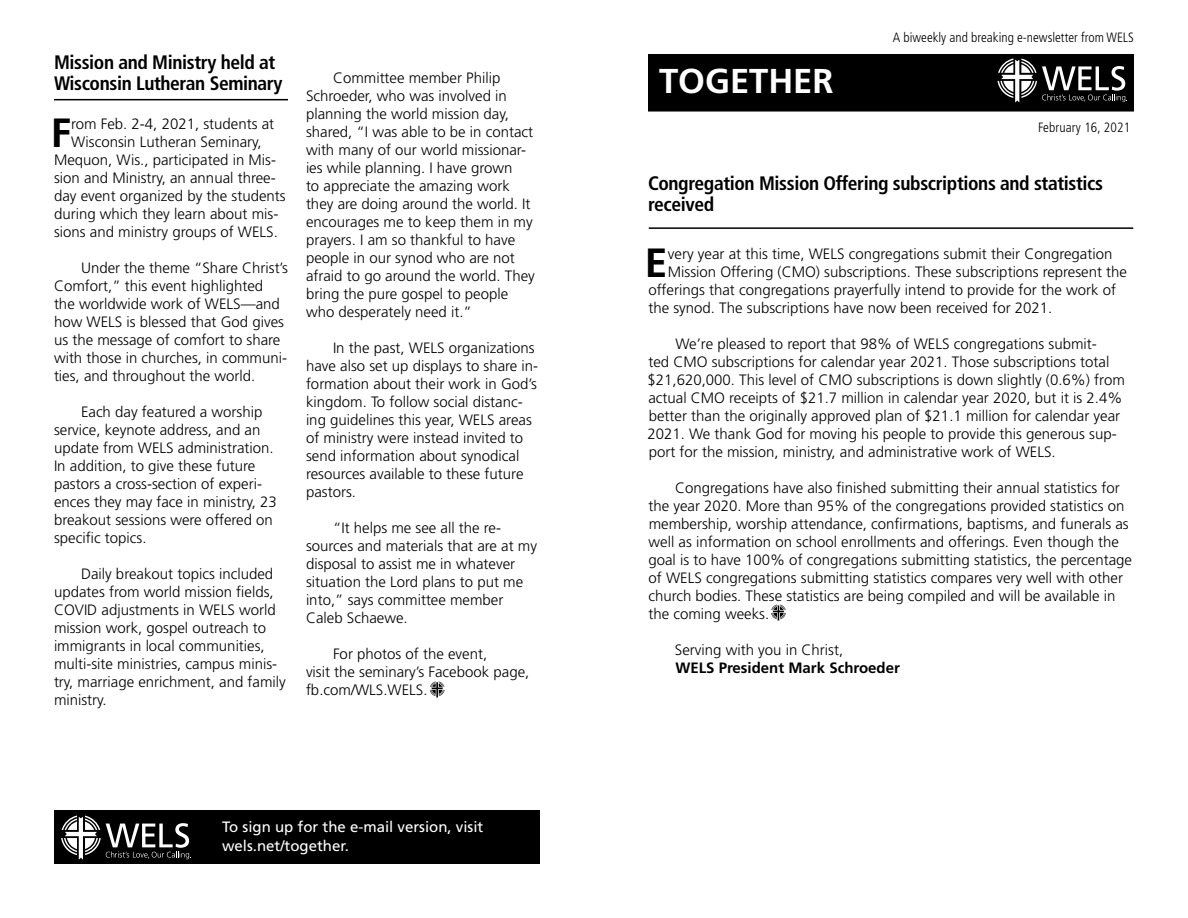
<style>
.page{position:relative;width:1188px;height:918px;background:#fff}
.page>*{position:absolute;margin:0;border:0;box-sizing:border-box;transform-origin:0 0}
.t1{font:700 40.8px "Frutiger LT Std";color:#000}
.t2{font:700 34.5px "Frutiger LT Std";color:#fff}
.t3{font:700 condensed 19.5px/21px "Frutiger LT Std";letter-spacing:-.02em;color:#000}
.t4{font:300 15px/18px "Frutiger LT Std";color:#000}
.t5{font:15px/18.8px "Frutiger LT Std";color:#fff}
.t6{font:700 15px "Frutiger LT Std";color:#000}
.t7{font:300 condensed 13.5px "Frutiger LT Std";color:#000}
</style>
<div class="page">
<div style="left:649px;top:55px;width:484px;height:56px;background:#000"></div>
<div style="left:648px;top:54px;width:486px;height:58px;border:2px solid #000"></div>
<svg style="left:998px;top:59px;width:129px;height:44px"></svg>
<hr style="left:649px;top:227px;width:484px;height:2px;background:#000">
<div style="left:55px;top:811px;width:484px;height:52px;background:#000"></div>
<div style="left:54px;top:810px;width:486px;height:54px;border:2px solid #000"></div>
<svg style="left:61px;top:816px;width:130px;height:44px"></svg>
<svg style="left:771px;top:605px;width:15px;height:16px"></svg>
<hr style="left:54px;top:99px;width:234px;height:1px;background:#000">
<svg style="left:430px;top:681px;width:15px;height:17px"></svg>
<h3 class="t3" style="left:54px;top:51px;width:230px">Mission and Ministry held at<br>Wisconsin Lutheran Seminary</h3>
<h1 class="t1" style="left:51px;top:108px;width:22px">F</h1>
<p class="t4" style="left:71px;top:115px;width:205px">rom Feb. 2-4, 2021, students at</p>
<p class="t4" style="left:71px;top:133px;width:192px">Wisconsin Lutheran Seminary,</p>
<p class="t4" style="left:54px;top:151px;width:224px">Mequon, Wis., participated in Mis-</p>
<p class="t4" style="left:54px;top:169px;width:223px">sion and Ministry, an annual three-</p>
<p class="t4" style="left:54px;top:187px;width:233px">day event organized by the students</p>
<p class="t4" style="left:54px;top:205px;width:226px">during which they learn about mis-</p>
<p class="t4" style="left:54px;top:223px;width:225px">sions and ministry groups of WELS.</p>
<p class="t4" style="left:54px;top:259px;width:236px;text-indent:27px">Under the theme “Share Christ’s<br>Comfort,” this event highlighted<br>the worldwide work of WELS—and how WELS is blessed that God gives us the message of comfort to share with those in churches, in communi&shy;ties, and throughout the world.</p>
<p class="t4" style="left:54px;top:403px;width:224px;text-indent:27px">Each day featured a worship service, keynote address, and an update from WELS administration.<br>In addition, to give these future pastors a cross-section of experi&shy;ences they may face in ministry, 23 breakout sessions were offered on specific topics.</p>
<p class="t4" style="left:54px;top:565px;width:233px;text-indent:27px">Daily breakout topics included updates from world mission fields,<br>COVID adjustments in WELS world mission work, gospel outreach to immigrants in local communities, multi-site ministries, campus minis&shy;try, marriage enrichment, and family ministry.</p>
<p class="t4" style="left:306px;top:69px;width:230px;text-indent:27px">Committee member Philip<br>Schroeder, who was involved in planning the world mission day, shared, “I was able to be in contact with many of our world missionar&shy;ies while planning. I have grown<br>to appreciate the amazing work they are doing around the world. It encourages me to keep them in my prayers. I am so thankful to have people in our synod who are not afraid to go around the world. They bring the pure gospel to people who desperately need it.”</p>
<p class="t4" style="left:306px;top:339px;width:234px;text-indent:27px">In the past, WELS organizations have also set up displays to share in&shy;formation about their work in God’s kingdom. To follow social distanc&shy;ing guidelines this year, WELS areas of ministry were instead invited to send information about synodical resources available to these future pastors.</p>
<p class="t4" style="left:306px;top:519px;width:233px;text-indent:27px">“It helps me see all the re&shy;sources and materials that are at my disposal to assist me in whatever situation the Lord plans to put me into,” says committee member<br>Caleb Schaewe.</p>
<p class="t4" style="left:306px;top:645px;width:225px;text-indent:27px">For photos of the event,<br>visit the seminary’s Facebook page, fb.com/WLS.WELS.</p>
<p class="t5" style="left:222px;top:818px;width:263px">To sign up for the e-mail version, visit wels.net/together.</p>
<h2 class="t2" style="left:659px;top:61px;width:176px">TOGETHER</h2>
<p class="t7" style="left:893px;top:29px;width:243px">A biweekly and breaking e-newsletter from WELS</p>
<p class="t7" style="left:1038px;top:119px;width:94px">February 16, 2021</p>
<h3 class="t3" style="left:648px;top:173px;width:457px">Congregation Mission Offering subscriptions and statistics received</h3>
<h1 class="t1" style="left:645px;top:238px;width:24px">E</h1>
<p class="t4" style="left:668px;top:245px;width:446px">very year at this time, WELS congregations submit their Congregation</p>
<p class="t4" style="left:668px;top:263px;width:461px">Mission Offering (CMO) subscriptions. These subscriptions represent the</p>
<p class="t4" style="left:649px;top:281px;width:469px">offerings that congregations prayerfully intend to provide for the work of</p>
<p class="t4" style="left:648px;top:299px;width:406px">the synod. The subscriptions have now been received for 2021.</p>
<p class="t4" style="left:647px;top:335px;width:479px;text-indent:28px">We’re pleased to report that 98% of WELS congregations submit-<br>ted CMO subscriptions for calendar year 2021. Those subscriptions total $21,620,000. This level of CMO subscriptions is down slightly (0.6%) from actual CMO receipts of $21.7 million in calendar year 2020, but it is 2.4% better than the originally approved plan of $21.1 million for calendar year 2021. We thank God for moving his people to provide this generous sup&shy;port for the mission, ministry, and administrative work of WELS.</p>
<p class="t4" style="left:648px;top:479px;width:485px;text-indent:27px">Congregations have also finished submitting their annual statistics for the year 2020. More than 95% of the congregations provided statistics on membership, worship attendance, confirmations, baptisms, and funerals as well as information on school enrollments and offerings. Even though the goal is to have 100% of congregations submitting statistics, the percentage of WELS congregations submitting statistics compares very well with other church bodies. These statistics are being compiled and will be available in the coming weeks.</p>
<p class="t4" style="left:675px;top:641px;width:170px">Serving with you in Christ,</p>
<p class="t6" style="left:675px;top:659px;width:226px">WELS President Mark Schroeder</p>
</div>
